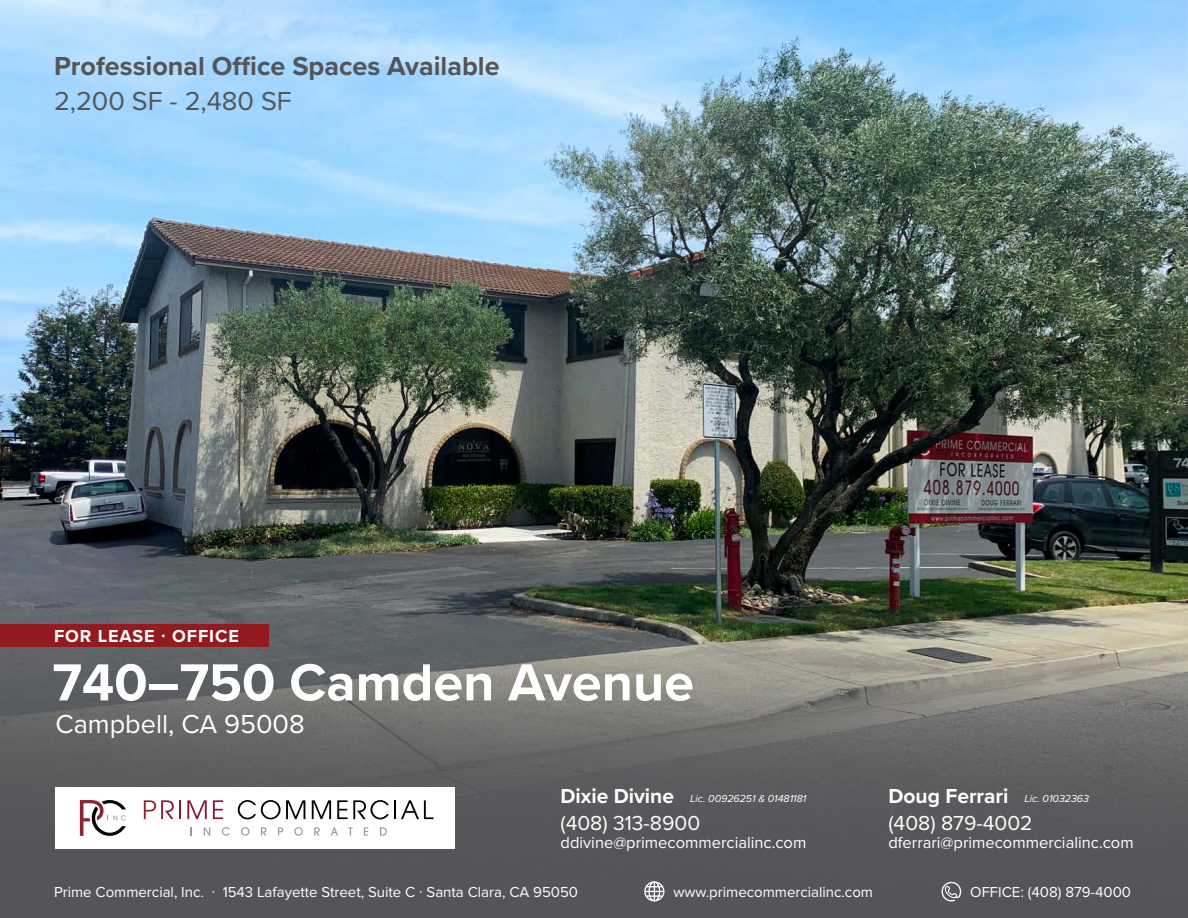
<style>
.page{position:relative;width:1188px;height:918px;background:#fff}
.page>*{position:absolute;margin:0;border:0;box-sizing:border-box;transform-origin:0 0}
.t1{font:700 54px "Proxima Nova";color:#fff}
.t2{font:700 27px "Proxima Nova";color:#545558}
.t3{font:27px "Proxima Nova";color:#fff}
.t4{font:27px "Proxima Nova";color:#545558}
.t5{font:21px "Proxima Nova";color:#fff}
.t6{font:700 18px "Proxima Nova";letter-spacing:.05em;color:#fff}
.t7{font:16.5px "Proxima Nova";color:#fff}
.t8{font:15px "Proxima Nova";color:#fff}
.t9{font:italic 10.5px "Proxima Nova";color:#fff}
.s1{font-weight:700;font-style:normal;font-size:21px}
</style>
<div class="page">
<img style="left:0;top:0;width:1188px;height:588px">
<svg style="left:0;top:588px;width:1188px;height:330px;background:#656664"></svg>
<div style="left:55px;top:787px;width:400px;height:62px;background:#fff"></div>
<svg style="left:238px;top:800px;width:67px;height:19px"></svg>
<svg style="left:312px;top:800px;width:19px;height:19px"></svg>
<svg style="left:337px;top:800px;width:97px;height:19px"></svg>
<svg style="left:241px;top:827px;width:8px;height:9px"></svg>
<svg style="left:261px;top:827px;width:5px;height:9px"></svg>
<svg style="left:278px;top:827px;width:5px;height:9px"></svg>
<svg style="left:294px;top:827px;width:9px;height:9px"></svg>
<svg style="left:314px;top:827px;width:6px;height:9px"></svg>
<svg style="left:331px;top:827px;width:7px;height:9px"></svg>
<svg style="left:348px;top:827px;width:5px;height:9px"></svg>
<svg style="left:364px;top:827px;width:4px;height:9px"></svg>
<svg style="left:380px;top:827px;width:7px;height:9px"></svg>
<svg style="left:144px;top:800px;width:37px;height:19px"></svg>
<svg style="left:187px;top:800px;width:20px;height:19px"></svg>
<svg style="left:213px;top:800px;width:10px;height:19px"></svg>
<svg style="left:204px;top:827px;width:6px;height:9px"></svg>
<svg style="left:222px;top:827px;width:8px;height:9px"></svg>
<svg style="left:80px;top:800px;width:46px;height:36px"></svg>
<svg style="left:644px;top:881px;width:21px;height:21px"></svg>
<svg style="left:941px;top:882px;width:21px;height:20px"></svg>
<div style="left:0;top:624px;width:268px;height:22px;background:#931a1e"></div>
<p class="t2" style="left:54px;top:46px;width:447px">Professional Office Spaces Available</p>
<p class="t4" style="left:54px;top:81px;width:239px">2,200 SF - 2,480 SF</p>
<p class="t6" style="left:54px;top:622px;width:186px">FOR LEASE · OFFICE</p>
<p class="t1" style="left:52px;top:642px;width:643px">740―750 Camden Avenue</p>
<p class="t3" style="left:56px;top:704px;width:251px">Campbell, CA 95008</p>
<p class="t9" style="left:561px;top:791px;width:248px"><span class="s1">Dixie Divine</span> Lic. 00926251 &amp; 01481181</p>
<p class="t5" style="left:561px;top:808px;width:141px">(408) 313-8900</p>
<p class="t7" style="left:561px;top:831px;width:247px">ddivine@primecommercialinc.com</p>
<p class="t9" style="left:888px;top:791px;width:202px"><span class="s1">Doug Ferrari</span> Lic. 01032363</p>
<p class="t5" style="left:888px;top:808px;width:146px">(408) 879-4002</p>
<p class="t7" style="left:888px;top:831px;width:247px">dferrari@primecommercialinc.com</p>
<p class="t8" style="left:54px;top:881px;width:526px">Prime Commercial, Inc. · 1543 Lafayette Street, Suite C · Santa Clara, CA 95050</p>
<p class="t8" style="left:673px;top:881px;width:201px">www.primecommercialinc.com</p>
<p class="t8" style="left:970px;top:881px;width:162px">OFFICE: (408) 879-4000</p>
</div>
